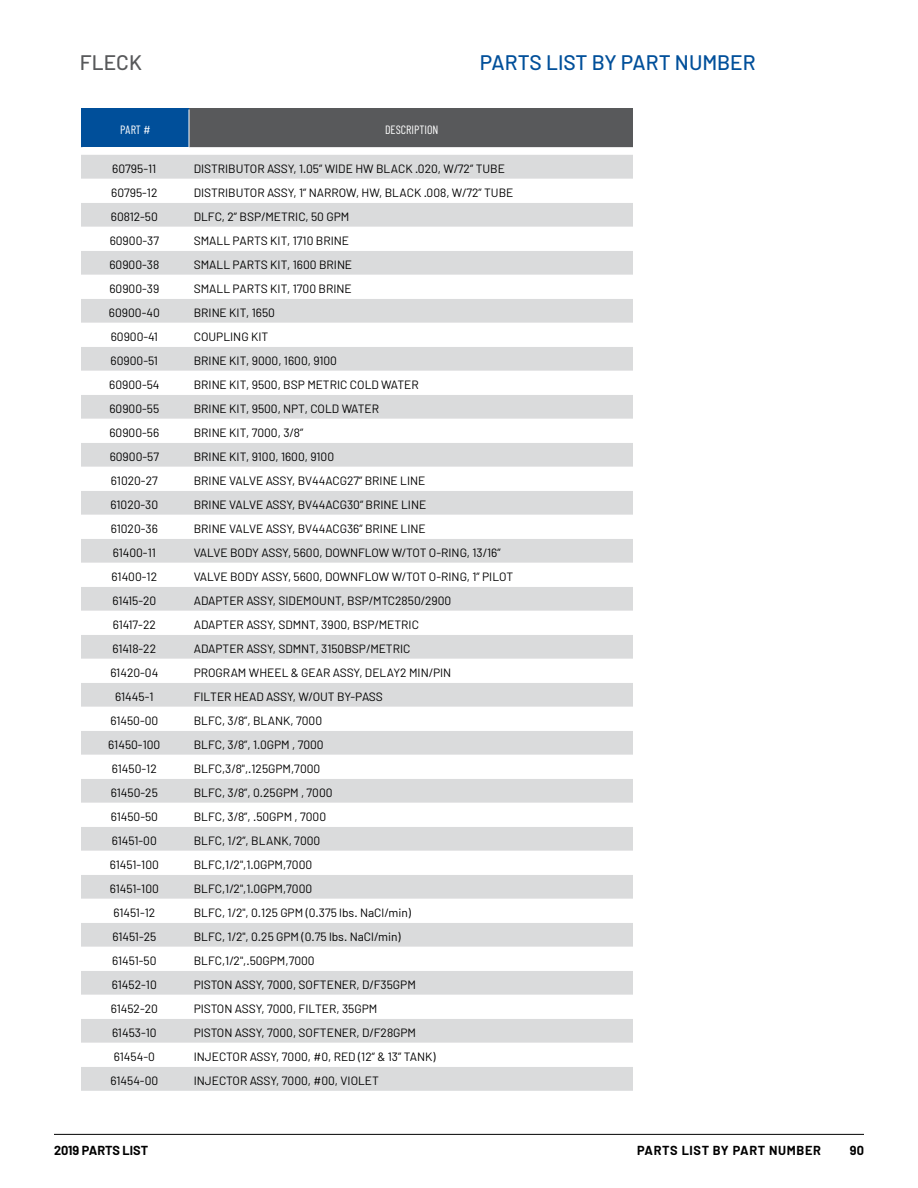
<style>
.page{position:relative;width:918px;height:1188px;background:#fff}
.page>*{position:absolute;margin:0;border:0;box-sizing:border-box;transform-origin:0 0}
.t1{font:500 21px "Barlow";color:#004f9a}
.t2{font:500 21px "Barlow";color:#58595b}
.t3{font:700 12.75px "Barlow";letter-spacing:.05em;color:#000}
.t4{font:700 12.75px "Barlow";color:#000}
.t5{font:12px "Barlow";color:#000}
.t6{font:12px "Barlow Condensed";color:#fff}
</style>
<div class="page">
<hr style="left:54px;top:1134px;width:810px;height:1px;background:#000">
<div style="left:82px;top:109px;width:107px;height:38px;background:#004f9a"></div>
<div style="left:190px;top:110px;width:443px;height:37px;background:#58595b"></div>
<hr style="left:81px;top:109px;width:1px;height:38px;background:#004f9a">
<hr style="left:81px;top:108px;width:108px;height:2px;background:#004f9a">
<hr style="left:189px;top:108px;width:445px;height:2px;background:#58595b">
<hr style="left:189px;top:109px;width:1px;height:38px;background:#fff">
<div style="left:81px;top:155px;width:552px;height:936px;background:#dadbdc"></div>
<svg style="left:81px;top:179px;width:552px;height:888px"></svg>
<h1 class="t2" style="left:80px;top:49px;width:64px">FLECK</h1>
<h1 class="t1" style="left:480px;top:49px;width:277px">PARTS LIST BY PART NUMBER</h1>
<p class="t6" style="left:120px;top:122px;width:32px">PART #</p>
<p class="t6" style="left:385px;top:122px;width:55px">DESCRIPTION</p>
<p class="t5" style="left:112px;top:161px;width:46px">60795-11</p>
<p class="t5" style="left:194px;top:161px;width:313px">DISTRIBUTOR ASSY, 1.05” WIDE HW BLACK .020, W/72” TUBE</p>
<p class="t5" style="left:111px;top:185px;width:48px">60795-12</p>
<p class="t5" style="left:194px;top:185px;width:321px">DISTRIBUTOR ASSY, 1” NARROW, HW, BLACK .008, W/72” TUBE</p>
<p class="t5" style="left:111px;top:209px;width:49px">60812-50</p>
<p class="t5" style="left:194px;top:209px;width:157px">DLFC, 2” BSP/METRIC, 50 GPM</p>
<p class="t5" style="left:110px;top:233px;width:51px">60900-37</p>
<p class="t5" style="left:194px;top:233px;width:157px">SMALL PARTS KIT, 1710 BRINE</p>
<p class="t5" style="left:109px;top:257px;width:51px">60900-38</p>
<p class="t5" style="left:194px;top:257px;width:160px">SMALL PARTS KIT, 1600 BRINE</p>
<p class="t5" style="left:109px;top:281px;width:51px">60900-39</p>
<p class="t5" style="left:194px;top:281px;width:159px">SMALL PARTS KIT, 1700 BRINE</p>
<p class="t5" style="left:109px;top:305px;width:52px">60900-40</p>
<p class="t5" style="left:194px;top:305px;width:83px">BRINE KIT, 1650</p>
<p class="t5" style="left:111px;top:329px;width:49px">60900-41</p>
<p class="t5" style="left:194px;top:329px;width:76px">COUPLING KIT</p>
<p class="t5" style="left:111px;top:353px;width:49px">60900-51</p>
<p class="t5" style="left:194px;top:353px;width:145px">BRINE KIT, 9000, 1600, 9100</p>
<p class="t5" style="left:109px;top:377px;width:52px">60900-54</p>
<p class="t5" style="left:194px;top:377px;width:227px">BRINE KIT, 9500, BSP METRIC COLD WATER</p>
<p class="t5" style="left:109px;top:401px;width:51px">60900-55</p>
<p class="t5" style="left:194px;top:401px;width:187px">BRINE KIT, 9500, NPT, COLD WATER</p>
<p class="t5" style="left:109px;top:425px;width:51px">60900-56</p>
<p class="t5" style="left:194px;top:425px;width:111px">BRINE KIT, 7000, 3/8”</p>
<p class="t5" style="left:110px;top:449px;width:51px">60900-57</p>
<p class="t5" style="left:194px;top:449px;width:142px">BRINE KIT, 9100, 1600, 9100</p>
<p class="t5" style="left:111px;top:473px;width:48px">61020-27</p>
<p class="t5" style="left:194px;top:473px;width:233px">BRINE VALVE ASSY, BV44ACG27” BRINE LINE</p>
<p class="t5" style="left:110px;top:497px;width:49px">61020-30</p>
<p class="t5" style="left:194px;top:497px;width:234px">BRINE VALVE ASSY, BV44ACG30” BRINE LINE</p>
<p class="t5" style="left:111px;top:521px;width:49px">61020-36</p>
<p class="t5" style="left:194px;top:521px;width:233px">BRINE VALVE ASSY, BV44ACG36” BRINE LINE</p>
<p class="t5" style="left:113px;top:545px;width:45px">61400-11</p>
<p class="t5" style="left:194px;top:545px;width:308px">VALVE BODY ASSY, 5600, DOWNFLOW W/TOT O-RING, 13/16”</p>
<p class="t5" style="left:112px;top:569px;width:47px">61400-12</p>
<p class="t5" style="left:194px;top:569px;width:321px">VALVE BODY ASSY, 5600, DOWNFLOW W/TOT O-RING, 1” PILOT</p>
<p class="t5" style="left:112px;top:593px;width:45px">61415-20</p>
<p class="t5" style="left:194px;top:593px;width:259px">ADAPTER ASSY, SIDEMOUNT, BSP/MTC2850/2900</p>
<p class="t5" style="left:113px;top:617px;width:45px">61417-22</p>
<p class="t5" style="left:194px;top:617px;width:227px">ADAPTER ASSY, SDMNT, 3900, BSP/METRIC</p>
<p class="t5" style="left:113px;top:641px;width:45px">61418-22</p>
<p class="t5" style="left:194px;top:641px;width:218px">ADAPTER ASSY, SDMNT, 3150BSP/METRIC</p>
<p class="t5" style="left:110px;top:665px;width:50px">61420-04</p>
<p class="t5" style="left:194px;top:665px;width:259px">PROGRAM WHEEL &amp; GEAR ASSY, DELAY2 MIN/PIN</p>
<p class="t5" style="left:115px;top:689px;width:40px">61445-1</p>
<p class="t5" style="left:194px;top:689px;width:191px">FILTER HEAD ASSY, W/OUT BY-PASS</p>
<p class="t5" style="left:110px;top:713px;width:49px">61450-00</p>
<p class="t5" style="left:194px;top:713px;width:130px">BLFC, 3/8”, BLANK, 7000</p>
<p class="t5" style="left:108px;top:737px;width:54px">61450-100</p>
<p class="t5" style="left:194px;top:737px;width:132px">BLFC, 3/8”, 1.0GPM , 7000</p>
<p class="t5" style="left:112px;top:761px;width:46px">61450-12</p>
<p class="t5" style="left:194px;top:761px;width:128px">BLFC,3/8",.125GPM,7000</p>
<p class="t5" style="left:111px;top:785px;width:48px">61450-25</p>
<p class="t5" style="left:194px;top:785px;width:140px">BLFC, 3/8”, 0.25GPM , 7000</p>
<p class="t5" style="left:111px;top:809px;width:49px">61450-50</p>
<p class="t5" style="left:194px;top:809px;width:134px">BLFC, 3/8”, .50GPM , 7000</p>
<p class="t5" style="left:112px;top:833px;width:46px">61451-00</p>
<p class="t5" style="left:194px;top:833px;width:128px">BLFC, 1/2”, BLANK, 7000</p>
<p class="t5" style="left:110px;top:857px;width:51px">61451-100</p>
<p class="t5" style="left:194px;top:857px;width:120px">BLFC,1/2",1.0GPM,7000</p>
<p class="t5" style="left:110px;top:881px;width:51px">61451-100</p>
<p class="t5" style="left:194px;top:881px;width:120px">BLFC,1/2",1.0GPM,7000</p>
<p class="t5" style="left:113px;top:905px;width:43px">61451-12</p>
<p class="t5" style="left:194px;top:905px;width:219px">BLFC, 1/2", 0.125 GPM (0.375 lbs. NaCl/min)</p>
<p class="t5" style="left:112px;top:929px;width:45px">61451-25</p>
<p class="t5" style="left:194px;top:929px;width:208px">BLFC, 1/2", 0.25 GPM (0.75 lbs. NaCl/min)</p>
<p class="t5" style="left:112px;top:953px;width:46px">61451-50</p>
<p class="t5" style="left:194px;top:953px;width:122px">BLFC,1/2",.50GPM,7000</p>
<p class="t5" style="left:112px;top:977px;width:46px">61452-10</p>
<p class="t5" style="left:194px;top:977px;width:224px">PISTON ASSY, 7000, SOFTENER, D/F35GPM</p>
<p class="t5" style="left:111px;top:1001px;width:49px">61452-20</p>
<p class="t5" style="left:194px;top:1001px;width:185px">PISTON ASSY, 7000, FILTER, 35GPM</p>
<p class="t5" style="left:112px;top:1025px;width:46px">61453-10</p>
<p class="t5" style="left:194px;top:1025px;width:224px">PISTON ASSY, 7000, SOFTENER, D/F28GPM</p>
<p class="t5" style="left:114px;top:1049px;width:42px">61454-0</p>
<p class="t5" style="left:194px;top:1049px;width:243px">INJECTOR ASSY, 7000, #0, RED (12” &amp; 13” TANK)</p>
<p class="t5" style="left:110px;top:1073px;width:49px">61454-00</p>
<p class="t5" style="left:194px;top:1073px;width:187px">INJECTOR ASSY, 7000, #00, VIOLET</p>
<p class="t3" style="left:54px;top:1143px;width:144px">FLECK 2019 PRICE LIST</p>
<p class="t3" style="left:637px;top:1143px;width:185px">PARTS LIST BY PART NUMBER</p>
<p class="t3" style="left:850px;top:1142px;width:16px">90</p>
<p class="t4" style="left:54px;top:1143px;width:96px">2019 PARTS LIST</p>
</div>
